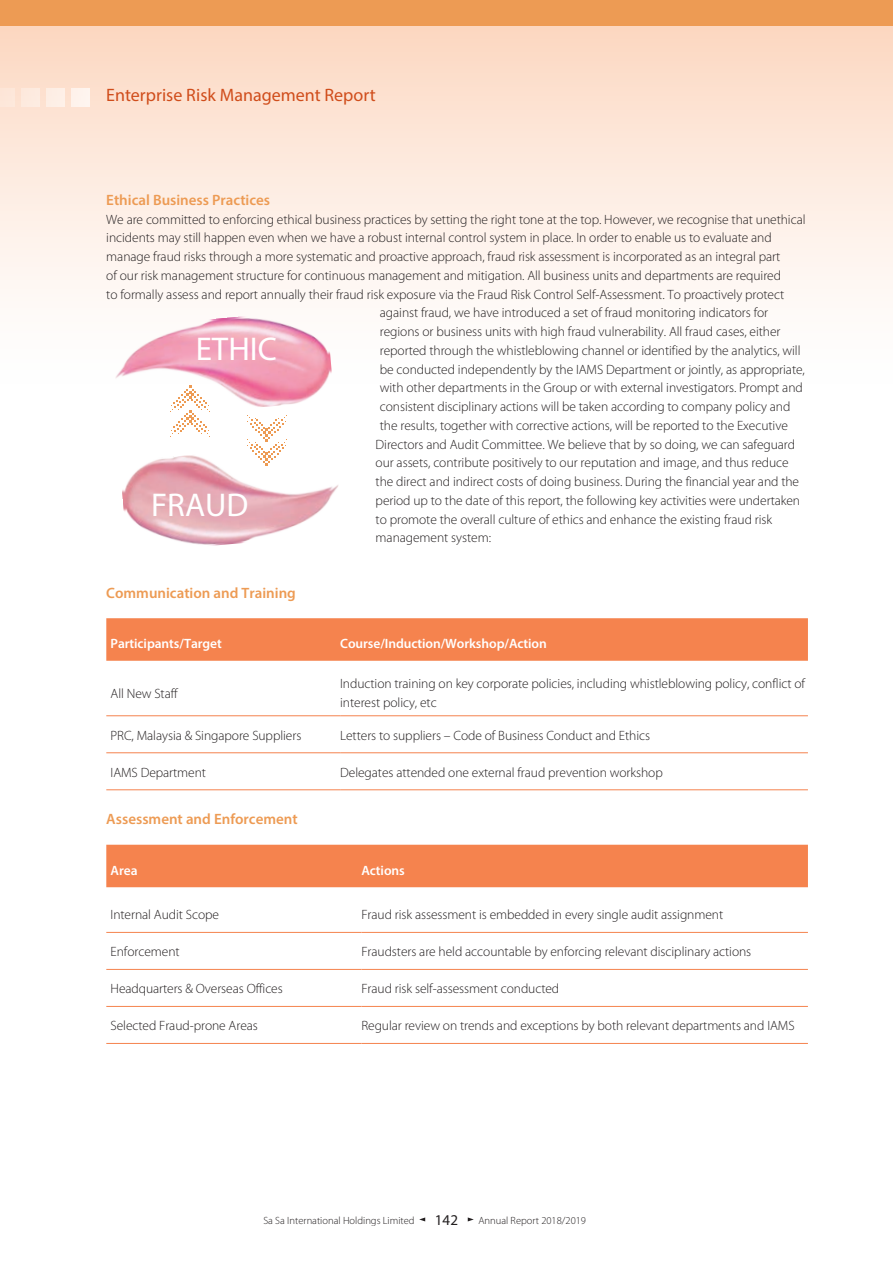
<style>
.page{position:relative;width:893px;height:1263px;background:#fff}
.page>*{position:absolute;margin:0;border:0;box-sizing:border-box;transform-origin:0 0}
.t1{font:33px "Myriad Pro";color:#fff}
.t2{font:18px "Myriad Pro";color:#d04d1b}
.t3{font:600 15px "Myriad Pro";color:#ed9b54}
.t4{font:15px "Myriad Pro";color:#231f20}
.t5{font:300 13.5px/18.8px "Myriad Pro";letter-spacing:-.005em;color:#231f20}
.t6{font:600 13.5px "Myriad Pro";letter-spacing:-.005em;color:#fff}
.t7{font:300 10.5px "Myriad Pro";color:#231f20}
</style>
<div class="page">
<div style="left:0;top:0;width:893px;height:429px;background:linear-gradient(to bottom,#fcd7c1,#fff)"></div>
<div style="left:0;top:0;width:893px;height:26px;background:#ed9b54"></div>
<div style="left:0;top:89px;width:15px;height:18px;background:#fde7d9"></div>
<div style="left:22px;top:89px;width:18px;height:18px;background:#fdeadf"></div>
<div style="left:46px;top:89px;width:18px;height:18px;background:#fdefe6"></div>
<div style="left:71px;top:89px;width:18px;height:18px;background:#fef3ed"></div>
<div style="left:106px;top:618px;width:702px;height:43px;background:#f5834e"></div>
<hr style="left:106px;top:715px;width:234px;height:1px;background:#f5834e">
<hr style="left:340px;top:715px;width:468px;height:1px;background:#f5834e">
<hr style="left:106px;top:752px;width:234px;height:1px;background:#f5834e">
<hr style="left:340px;top:752px;width:468px;height:1px;background:#f5834e">
<hr style="left:106px;top:789px;width:234px;height:1px;background:#f5834e">
<hr style="left:340px;top:789px;width:468px;height:1px;background:#f5834e">
<div style="left:106px;top:845px;width:702px;height:42px;background:#f5834e"></div>
<hr style="left:106px;top:932px;width:255px;height:1px;background:#f5834e">
<hr style="left:361px;top:932px;width:447px;height:1px;background:#f5834e">
<hr style="left:106px;top:969px;width:255px;height:1px;background:#f5834e">
<hr style="left:361px;top:969px;width:447px;height:1px;background:#f5834e">
<hr style="left:106px;top:1006px;width:255px;height:1px;background:#f5834e">
<hr style="left:361px;top:1006px;width:447px;height:1px;background:#f5834e">
<hr style="left:106px;top:1043px;width:255px;height:1px;background:#f5834e">
<hr style="left:361px;top:1043px;width:447px;height:1px;background:#f5834e">
<img style="left:111px;top:309px;width:223px;height:111px">
<img style="left:122px;top:455px;width:216px;height:91px">
<svg style="left:247px;top:415px;width:40px;height:51px"></svg>
<svg style="left:170px;top:386px;width:40px;height:51px"></svg>
<svg style="left:419px;top:1217px;width:6px;height:4px"></svg>
<svg style="left:468px;top:1217px;width:6px;height:4px"></svg>
<h2 class="t2" style="left:106px;top:84px;width:271px">Enterprise Risk Management Report</h2>
<p class="t3" style="left:106px;top:190px;width:165px">Ethical Business Practices</p>
<p class="t5" style="left:106px;top:210px;width:701px">We are committed to enforcing ethical business practices by setting the right tone at the top. However, we recognise that unethical</p>
<p class="t5" style="left:106px;top:229px;width:667px">incidents may still happen even when we have a robust internal control system in place. In order to enable us to evaluate and</p>
<p class="t5" style="left:106px;top:247px;width:675px">manage fraud risks through a more systematic and proactive approach, fraud risk assessment is incorporated as an integral part</p>
<p class="t5" style="left:106px;top:266px;width:676px">of our risk management structure for continuous management and mitigation. All business units and departments are required</p>
<p class="t5" style="left:106px;top:285px;width:679px">to formally assess and report annually their fraud risk exposure via the Fraud Risk Control Self-Assessment. To proactively protect</p>
<p class="t5" style="left:380px;top:304px;width:390px">against fraud, we have introduced a set of fraud monitoring indicators for</p>
<p class="t5" style="left:380px;top:322px;width:402px">regions or business units with high fraud vulnerability. All fraud cases, either</p>
<p class="t5" style="left:380px;top:341px;width:422px">reported through the whistleblowing channel or identified by the analytics, will</p>
<p class="t5" style="left:380px;top:360px;width:427px">be conducted independently by the IAMS Department or jointly, as appropriate,</p>
<p class="t5" style="left:380px;top:379px;width:424px">with other departments in the Group or with external investigators. Prompt and</p>
<p class="t5" style="left:380px;top:397px;width:412px">consistent disciplinary actions will be taken according to company policy and</p>
<p class="t5" style="left:380px;top:416px;width:410px">the results, together with corrective actions, will be reported to the Executive</p>
<p class="t5" style="left:376px;top:435px;width:421px">Directors and Audit Committee. We believe that by so doing, we can safeguard</p>
<p class="t5" style="left:376px;top:454px;width:415px">our assets, contribute positively to our reputation and image, and thus reduce</p>
<p class="t5" style="left:376px;top:472px;width:425px">the direct and indirect costs of doing business. During the financial year and the</p>
<p class="t5" style="left:376px;top:491px;width:426px">period up to the date of this report, the following key activities were undertaken</p>
<p class="t5" style="left:376px;top:510px;width:398px">to promote the overall culture of ethics and enhance the existing fraud risk</p>
<p class="t5" style="left:376px;top:529px;width:117px">management system:</p>
<h1 class="t1" style="left:196px;top:329px;width:83px">ETHIC</h1>
<h1 class="t1" style="left:151px;top:485px;width:99px">FRAUD</h1>
<p class="t3" style="left:106px;top:583px;width:191px">Communication and Training</p>
<p class="t6" style="left:111px;top:635px;width:113px">Participants/Target</p>
<p class="t6" style="left:340px;top:635px;width:208px">Course/Induction/Workshop/Action</p>
<p class="t5" style="left:111px;top:684px;width:69px">All New Staff</p>
<p class="t5" style="left:340px;top:675px;width:466px">Induction training on key corporate policies, including whistleblowing policy, conflict of interest policy, etc</p>
<p class="t5" style="left:111px;top:726px;width:192px">PRC, Malaysia &amp; Singapore Suppliers</p>
<p class="t5" style="left:340px;top:726px;width:312px">Letters to suppliers – Code of Business Conduct and Ethics</p>
<p class="t5" style="left:111px;top:763px;width:97px">IAMS Department</p>
<p class="t5" style="left:340px;top:763px;width:324px">Delegates attended one external fraud prevention workshop</p>
<p class="t3" style="left:106px;top:810px;width:193px">Assessment and Enforcement</p>
<p class="t6" style="left:111px;top:861px;width:29px">Area</p>
<p class="t6" style="left:361px;top:861px;width:45px">Actions</p>
<p class="t5" style="left:111px;top:906px;width:110px">Internal Audit Scope</p>
<p class="t5" style="left:361px;top:906px;width:363px">Fraud risk assessment is embedded in every single audit assignment</p>
<p class="t5" style="left:111px;top:943px;width:71px">Enforcement</p>
<p class="t5" style="left:361px;top:943px;width:391px">Fraudsters are held accountable by enforcing relevant disciplinary actions</p>
<p class="t5" style="left:111px;top:980px;width:174px">Headquarters &amp; Overseas Offices</p>
<p class="t5" style="left:361px;top:980px;width:199px">Fraud risk self-assessment conducted</p>
<p class="t5" style="left:111px;top:1017px;width:149px">Selected Fraud-prone Areas</p>
<p class="t5" style="left:361px;top:1017px;width:435px">Regular review on trends and exceptions by both relevant departments and IAMS</p>
<p class="t7" style="left:263px;top:1214px;width:153px">Sa Sa International Holdings Limited</p>
<p class="t4" style="left:435px;top:1211px;width:25px">142</p>
<p class="t7" style="left:478px;top:1214px;width:109px">Annual Report 2018/2019</p>
</div>
